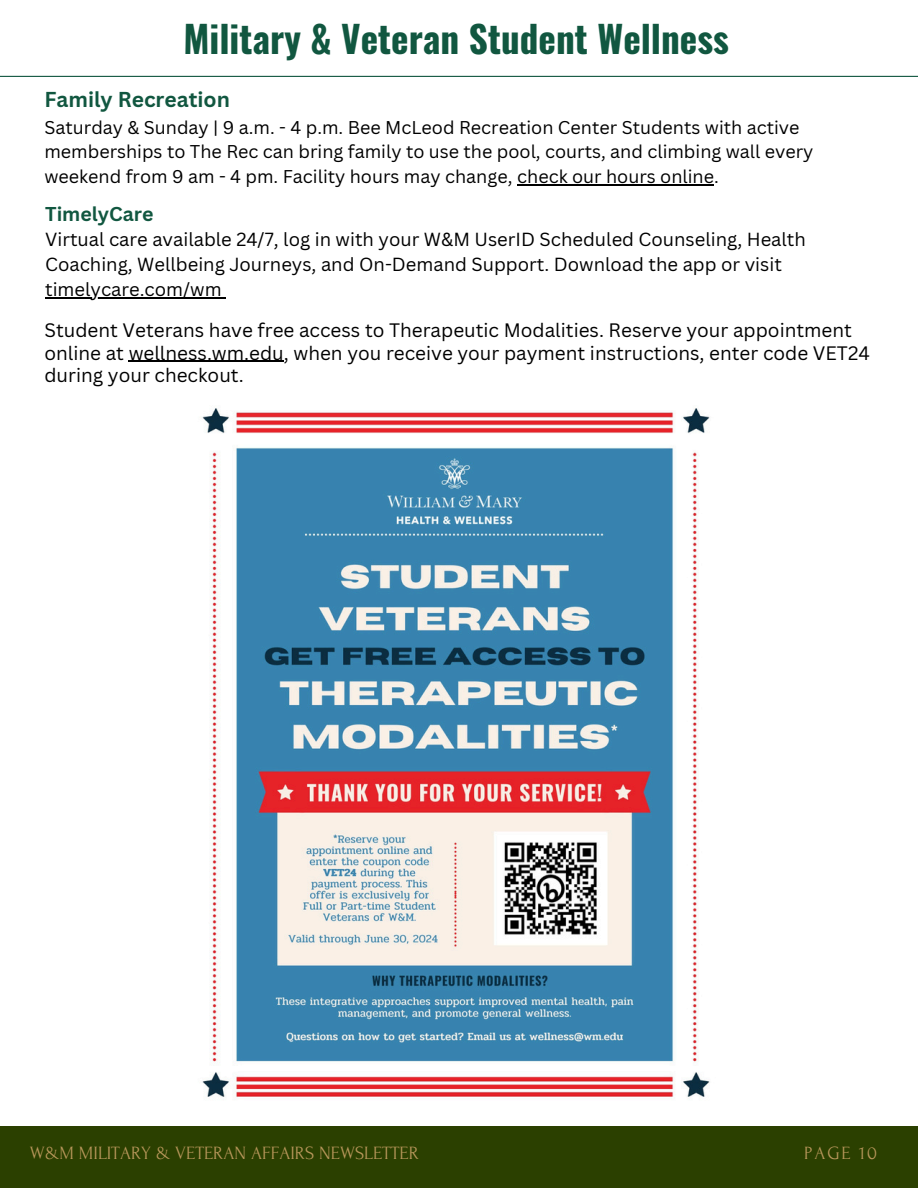
<style>
.page{position:relative;width:918px;height:1188px;background:#fff}
.page>*{position:absolute;margin:0;border:0;box-sizing:border-box;transform-origin:0 0}
.t1{font:700 37.2px "Oswald";color:#115740}
.t2{font:700 21px "Canva Sans";color:#115740}
.t3{font:700 19.5px "Canva Sans";color:#115740}
.t4{font:18.9px/22.5px "Canva Sans";color:#000}
.t5{font:18.75px "Forum";color:#b9975b}
.t6{font:18.45px/24.8px "Canva Sans";color:#000}
.t7{font:18px/24.8px "Canva Sans";color:#000}
</style>
<div class="page">
<hr style="left:0;top:76px;width:918px;height:1px;background:#115740">
<div style="left:0;top:1126px;width:918px;height:62px;background:#2b4000"></div>
<img style="left:202px;top:408px;width:508px;height:689px">
<hr style="left:517px;top:184px;width:197px;height:1px;background:#000">
<hr style="left:45px;top:297px;width:177px;height:1px;background:#000">
<hr style="left:129px;top:361px;width:155px;height:1px;background:#000">
<p class="t1" style="left:183px;top:9px;width:547px">Military &amp; Veteran Student Wellness</p>
<p class="t2" style="left:44px;top:84px;width:187px">Family Recreation</p>
<p class="t7" style="left:44px;top:114px;width:771px">Saturday &amp; Sunday | 9 a.m. - 4 p.m. Bee McLeod Recreation Center Students with active memberships to The Rec can bring family to use the pool, courts, and climbing wall every weekend from 9 am - 4 pm. Facility hours may change, check our hours online.</p>
<p class="t3" style="left:45px;top:200px;width:110px">TimelyCare</p>
<h2 class="t6" style="left:45px;top:227px;width:762px">Virtual care available 24/7, log in with your W&amp;M UserID Scheduled Counseling, Health<br>Coaching, Wellbeing Journeys, and On-Demand Support. Download the app or visit</h2>
<h2 class="t6" style="left:45px;top:276px;width:178px">timelycare.com/wm</h2>
<p class="t4" style="left:44px;top:318px;width:827px">Student Veterans have free access to Therapeutic Modalities. Reserve your appointment online at wellness.wm.edu, when you receive your payment instructions, enter code VET24 during your checkout.</p>
<p class="t5" style="left:30px;top:1143px;width:390px">W&amp;M MILITARY &amp; VETERAN AFFAIRS NEWSLETTER</p>
<p class="t5" style="left:804px;top:1143px;width:74px">PAGE 10</p>
</div>
